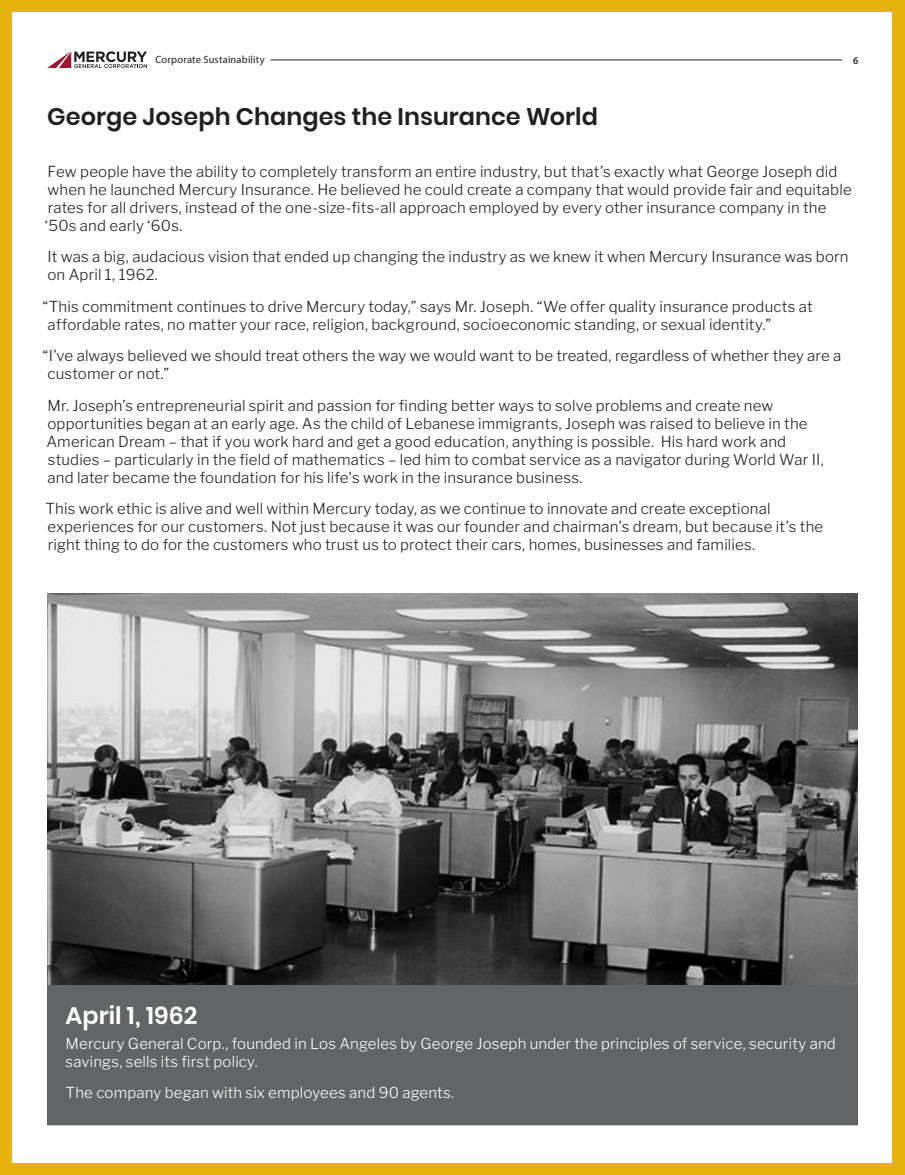
<style>
.page{position:relative;width:905px;height:1175px;background:#fff}
.page>*{position:absolute;margin:0;border:0;box-sizing:border-box;transform-origin:0 0}
.t1{font:600 24px "Poppins";color:#231f20}
.t2{font:600 24px "Poppins";letter-spacing:.005em;color:#fff}
.t3{font:300 15px/18px "Libre Franklin";letter-spacing:.01em;color:#231f20}
.t4{font:300 15px/18px "Libre Franklin";letter-spacing:.01em;color:#fff}
.t5{font:10.5px "Myriad Pro";letter-spacing:.015em;color:#231f20}
.t6{font:600 semi-condensed 10.5px "Myriad Pro";color:#231f20}
</style>
<div class="page">
<div style="left:0;top:1162px;width:904px;height:12px;background:#e7b10e"></div>
<div style="left:0;top:0;width:904px;height:12px;background:#e7b10e"></div>
<div style="left:0;top:0;width:12px;height:1174px;background:#e7b10e"></div>
<div style="left:892px;top:0;width:12px;height:1174px;background:#e7b10e"></div>
<hr style="left:47px;top:1124px;width:810px;height:1px;background:#231f20">
<hr style="left:270px;top:60px;width:572px;height:1px;background:#231f20">
<svg style="left:47px;top:51px;width:100px;height:17px"></svg>
<div style="left:48px;top:984px;width:810px;height:141px;background:#636466"></div>
<img style="left:48px;top:593px;width:809px;height:391px">
<p class="t5" style="left:155px;top:53px;width:111px">Corporate Sustainability</p>
<p class="t6" style="left:853px;top:53px;width:7px">6</p>
<h2 class="t1" style="left:47px;top:103px;width:552px">George Joseph Changes the Insurance World</h2>
<p class="t3" style="left:45px;top:162px;width:808px">Few people have the ability to completely transform an entire industry, but that’s exactly what George Joseph did when he launched Mercury Insurance. He believed he could create a company that would provide fair and equitable rates for all drivers, instead of the one-size-fits-all approach employed by every other insurance company in the ‘50s and early ‘60s.</p>
<p class="t3" style="left:47px;top:248px;width:802px">It was a big, audacious vision that ended up changing the industry as we knew it when Mercury Insurance was born on April 1, 1962.</p>
<p class="t3" style="left:48px;top:297px;width:766px;text-indent:-5px">“This commitment continues to drive Mercury today,” says Mr. Joseph. “We offer quality insurance products at affordable rates, no matter your race, religion, background, socioeconomic standing, or sexual identity.”</p>
<p class="t3" style="left:47px;top:347px;width:795px;text-indent:-5px">“I’ve always believed we should treat others the way we would want to be treated, regardless of whether they are a customer or not.”</p>
<p class="t3" style="left:46px;top:396px;width:779px">Mr. Joseph’s entrepreneurial spirit and passion for finding better ways to solve problems and create new opportunities began at an early age. As the child of Lebanese immigrants, Joseph was raised to believe in the American Dream – that if you work hard and get a good education, anything is possible. His hard work and studies – particularly in the field of mathematics – led him to combat service as a navigator during World War II, and later became the foundation for his life's work in the insurance business.</p>
<p class="t3" style="left:46px;top:500px;width:779px">This work ethic is alive and well within Mercury today, as we continue to innovate and create exceptional experiences for our customers. Not just because it was our founder and chairman’s dream, but because it’s the right thing to do for the customers who trust us to protect their cars, homes, businesses and families.</p>
<p class="t2" style="left:66px;top:1001px;width:133px">April 1, 1962</p>
<p class="t4" style="left:66px;top:1034px;width:771px">Mercury General Corp., founded in Los Angeles by George Joseph under the principles of service, security and savings, sells its first policy.</p>
<p class="t4" style="left:66px;top:1083px;width:390px">The company began with six employees and 90 agents.</p>
</div>
